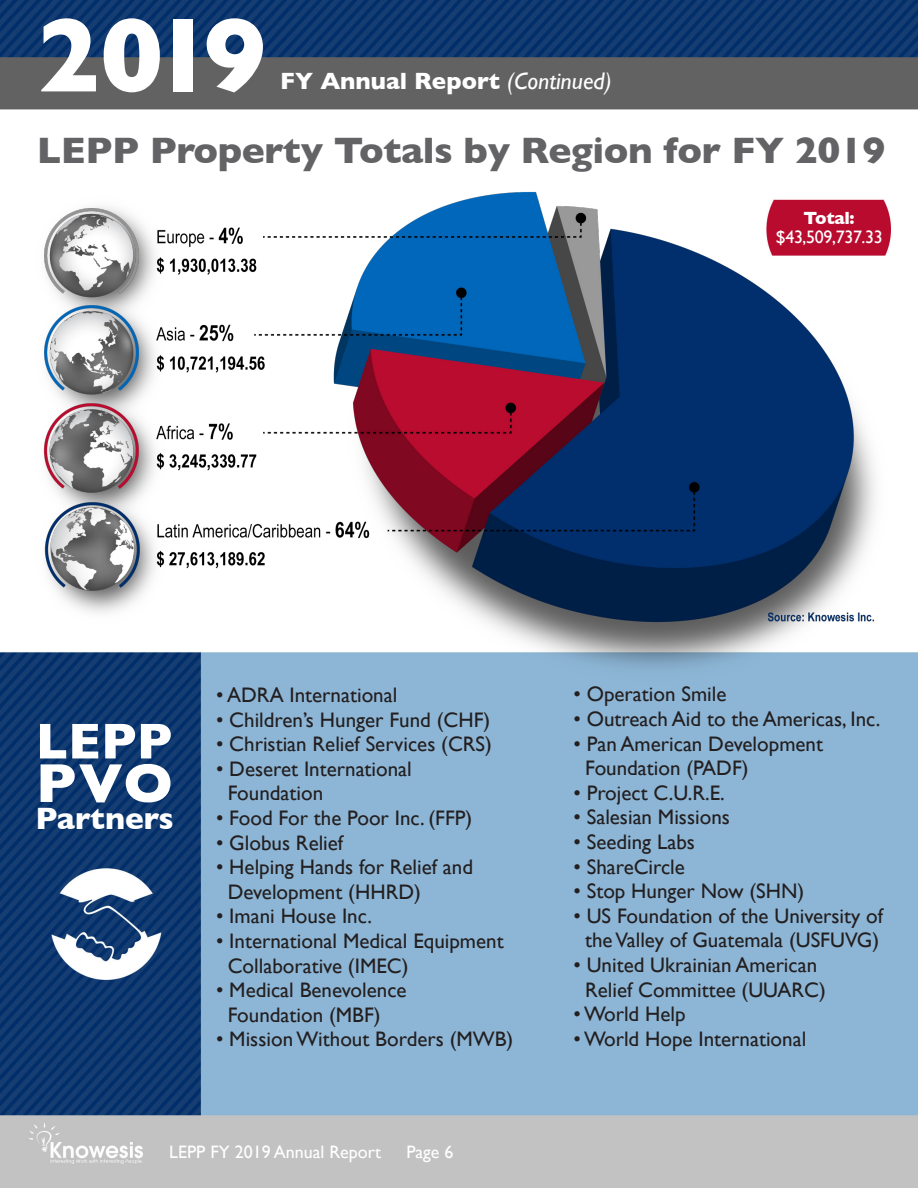
<style>
.page{position:relative;width:918px;height:1188px;background:#fff}
.page>*{position:absolute;margin:0;border:0;box-sizing:border-box;transform-origin:0 0}
.t1{font:700 106.5px "Gill Sans";color:#fff}
.t2{font:700 55.5px "Gill Sans";color:#fff;scale:1.05 1}
.t3{font:700 51px "Gill Sans";color:#fff}
.t4{font:700 37.5px "Gill Sans";letter-spacing:-.01em;color:#636366}
.t5{font:700 31.5px "Gill Sans";color:#fff}
.t6{font:700 24px "Gill Sans";color:#fff}
.t7{font:21px/24.6px "Gill Sans";color:#231f20}
.t8{font:18px "Gill Sans";color:#fff}
.t9{font:18px "Gill Sans";letter-spacing:-.02em;color:#fff}
.t10{font:700 18px "Gill Sans";letter-spacing:-.02em;color:#fff}
.s1{font-weight:400;font-style:italic}
</style>
<div class="page">
<img style="left:0;top:0;width:918px;height:1188px">
<img style="left:26px;top:182px;width:883px;height:505px">
<p class="t1" style="left:37px;top:-29px;width:231px">2019</p>
<p class="t6" style="left:280px;top:61px;width:333px">FY Annual Report <span class="s1">(Continued)</span></p>
<p class="t4" style="left:37px;top:120px;width:850px">LEPP Property Totals by Region for FY 2019</p>
<p class="t10" style="left:804px;top:204px;width:53px">Total:</p>
<p class="t9" style="left:776px;top:226px;width:108px">$43,509,737.33</p>
<p class="t3" style="left:36px;top:701px;width:138px">LEPP</p>
<p class="t2" style="left:36px;top:739px;width:132px">PVO</p>
<p class="t5" style="left:36px;top:794px;width:140px">Partners</p>
<p class="t7" style="left:216px;top:682px;width:183px">• ADRA International</p>
<p class="t7" style="left:216px;top:707px;width:276px">• Children’s Hunger Fund (CHF)</p>
<p class="t7" style="left:216px;top:732px;width:277px">• Christian Relief Services (CRS)</p>
<p class="t7" style="left:228px;top:756px;width:186px;text-indent:-12px">• Deseret International<br>Foundation</p>
<p class="t7" style="left:216px;top:805px;width:258px">• Food For the Poor Inc. (FFP)</p>
<p class="t7" style="left:216px;top:830px;width:129px">• Globus Relief</p>
<p class="t7" style="left:228px;top:855px;width:247px;text-indent:-12px">• Helping Hands for Relief and<br>Development (HHRD)</p>
<p class="t7" style="left:216px;top:904px;width:157px">• Imani House Inc.</p>
<p class="t7" style="left:228px;top:928px;width:277px;text-indent:-12px">• International Medical Equipment<br>Collaborative (IMEC)</p>
<p class="t7" style="left:216px;top:978px;width:192px">• Medical Benevolence</p>
<p class="t7" style="left:228px;top:1002px;width:154px">Foundation (MBF)</p>
<p class="t7" style="left:216px;top:1027px;width:299px">• Mission Without Borders (MWB)</p>
<p class="t8" style="left:169px;top:1142px;width:214px">LEPP FY 2019 Annual Report</p>
<p class="t8" style="left:406px;top:1142px;width:49px">Page 6</p>
<p class="t7" style="left:573px;top:682px;width:154px">• Operation Smile</p>
<p class="t7" style="left:573px;top:706px;width:308px">• Outreach Aid to the Americas, Inc.</p>
<p class="t7" style="left:585px;top:731px;width:239px;text-indent:-12px">• Pan American Development<br>Foundation (PADF)</p>
<p class="t7" style="left:573px;top:780px;width:153px">• Project C.U.R.E.</p>
<p class="t7" style="left:573px;top:805px;width:158px">• Salesian Missions</p>
<p class="t7" style="left:573px;top:829px;width:123px">• Seeding Labs</p>
<p class="t7" style="left:573px;top:854px;width:113px">• ShareCircle</p>
<p class="t7" style="left:573px;top:879px;width:232px">• Stop Hunger Now (SHN)</p>
<p class="t7" style="left:573px;top:903px;width:311px">• US Foundation of the University of</p>
<p class="t7" style="left:585px;top:928px;width:296px">the Valley of Guatemala (USFUVG)</p>
<p class="t7" style="left:573px;top:952px;width:254px;text-align:center">• United Ukrainian American<br>Relief Committee (UUARC)</p>
<p class="t7" style="left:573px;top:1002px;width:114px">• World Help</p>
<p class="t7" style="left:573px;top:1026px;width:234px">• World Hope International</p>
</div>
